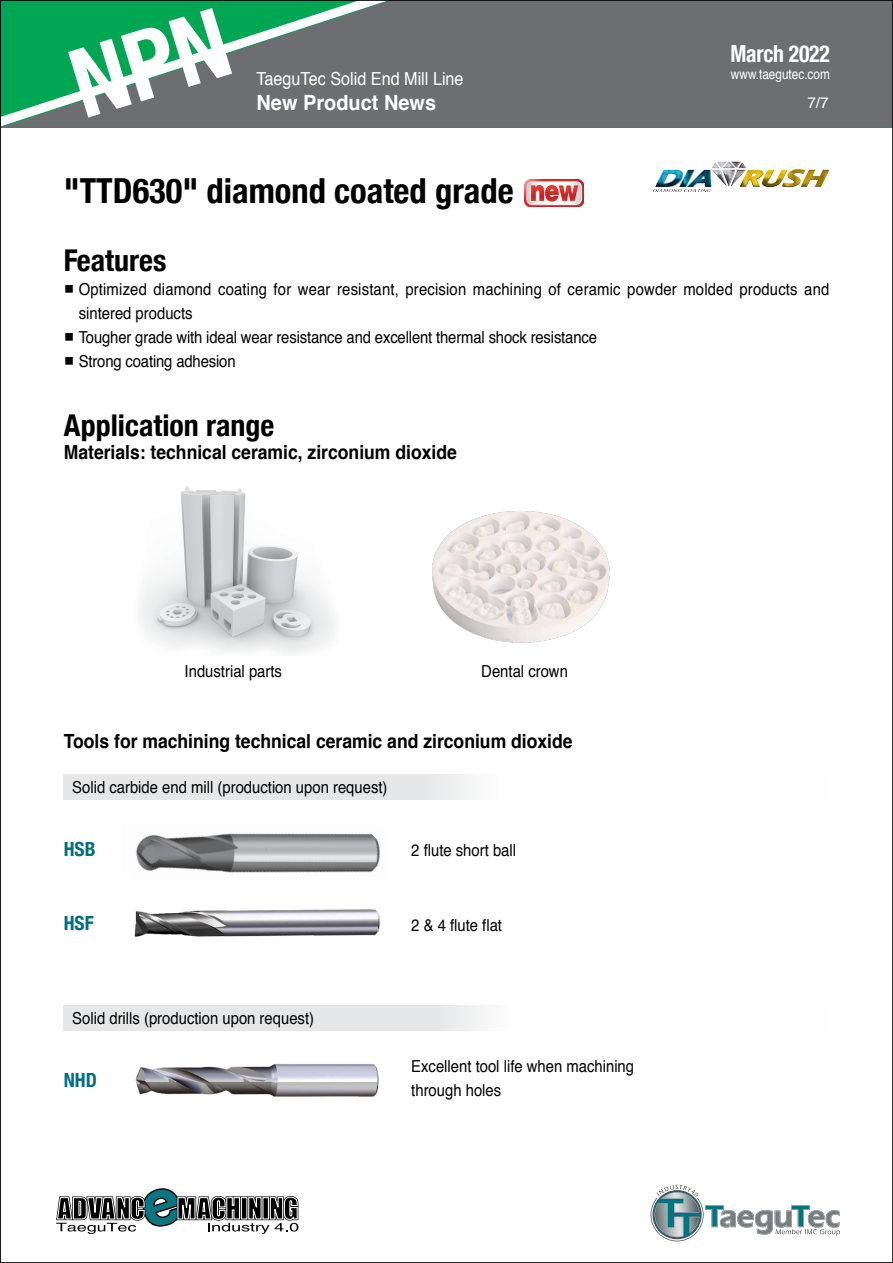
<style>
.page{position:relative;width:893px;height:1263px;background:#fff}
.page>*{position:absolute;margin:0;border:0;box-sizing:border-box;transform-origin:0 0}
.t1{font:700 condensed 34.5px "Helvetica Neue";color:#000}
.t2{font:700 condensed 30px "Helvetica Neue";color:#000}
.t3{font:700 condensed 23.55px "Helvetica Neue";letter-spacing:-.01em;color:#fff;scale:.92 1}
.t4{font:700 21px "Helvetica";color:#fff;scale:.95 1}
.t5{font:700 19.5px "Helvetica";color:#000;scale:.9 1}
.t6{font:700 condensed 19.5px "Helvetica Neue";color:#006f84}
.t7{font:18px "Helvetica";color:#fff;scale:.9 1}
.t8{font:16.5px/24px "Helvetica";color:#000;scale:.9 1}
.t9{font:15.3px "Helvetica";color:#fff}
.t10{font:13.8px "Helvetica";color:#fff;scale:.85 1}
</style>
<div class="page">
<div style="left:423px;top:2px;width:468px;height:126px;background:#6d6e71"></div>
<svg style="left:2px;top:2px;width:421px;height:126px;background:#53866f"></svg>
<svg style="left:651px;top:1185px;width:189px;height:56px"></svg>
<svg style="left:56px;top:1188px;width:243px;height:46px"></svg>
<img style="left:652px;top:161px;width:178px;height:31px">
<img style="left:432px;top:511px;width:178px;height:132px">
<div style="left:64px;top:774px;width:765px;height:26px;background:linear-gradient(to right,#e0e1e2,#fff)"></div>
<div style="left:64px;top:1005px;width:765px;height:25px;background:linear-gradient(to right,#dfe0e2,#fff)"></div>
<img style="left:525px;top:179px;width:59px;height:27px">
<img style="left:141px;top:486px;width:193px;height:168px">
<img style="left:136px;top:833px;width:245px;height:40px">
<img style="left:134px;top:909px;width:246px;height:28px">
<img style="left:135px;top:1064px;width:244px;height:33px">
<svg style="left:68px;top:8px;width:164px;height:110px;background:#3c996b"></svg>
<p class="t7" style="left:256px;top:65px;width:232px">TaeguTec Solid End Mill Line</p>
<p class="t4" style="left:256px;top:86px;width:191px">New Product News</p>
<h3 class="t3" style="left:730px;top:34px;width:110px">March 2022</h3>
<p class="t10" style="left:731px;top:64px;width:118px">www.taegutec.com</p>
<p class="t9" style="left:807px;top:91px;width:23px">7/7</p>
<h1 class="t1" style="left:64px;top:162px;width:451px">"TTD630" diamond coated grade</h1>
<h2 class="t2" style="left:64px;top:235px;width:104px">Features</h2>
<p class="t8" style="left:79px;top:277px;width:836px;text-indent:-15px">○ Optimized diamond coating for wear resistant, precision machining of ceramic powder molded products and sintered products</p>
<p class="t8" style="left:64px;top:325px;width:594px">○ Tougher grade with ideal wear resistance and excellent thermal shock resistance</p>
<p class="t8" style="left:64px;top:349px;width:192px">○ Strong coating adhesion</p>
<h2 class="t2" style="left:64px;top:400px;width:212px">Application range</h2>
<p class="t5" style="left:64px;top:437px;width:438px">Materials: technical ceramic, zirconium dioxide</p>
<p class="t8" style="left:185px;top:659px;width:110px">Industrial parts</p>
<p class="t8" style="left:481px;top:659px;width:98px">Dental crown</p>
<p class="t5" style="left:64px;top:725px;width:567px">Tools for machining technical ceramic and zirconium dioxide</p>
<p class="t8" style="left:72px;top:776px;width:352px">Solid carbide end mill (production upon request)</p>
<p class="t6" style="left:64px;top:833px;width:33px">HSB</p>
<p class="t6" style="left:64px;top:907px;width:31px">HSF</p>
<p class="t8" style="left:411px;top:839px;width:118px">2 flute short ball</p>
<p class="t8" style="left:411px;top:913px;width:102px">2 &amp; 4 flute flat</p>
<p class="t8" style="left:72px;top:1007px;width:270px">Solid drills (production upon request)</p>
<p class="t6" style="left:64px;top:1064px;width:35px">NHD</p>
<p class="t8" style="left:411px;top:1055px;width:249px">Excellent tool life when machining through holes</p>
</div>
